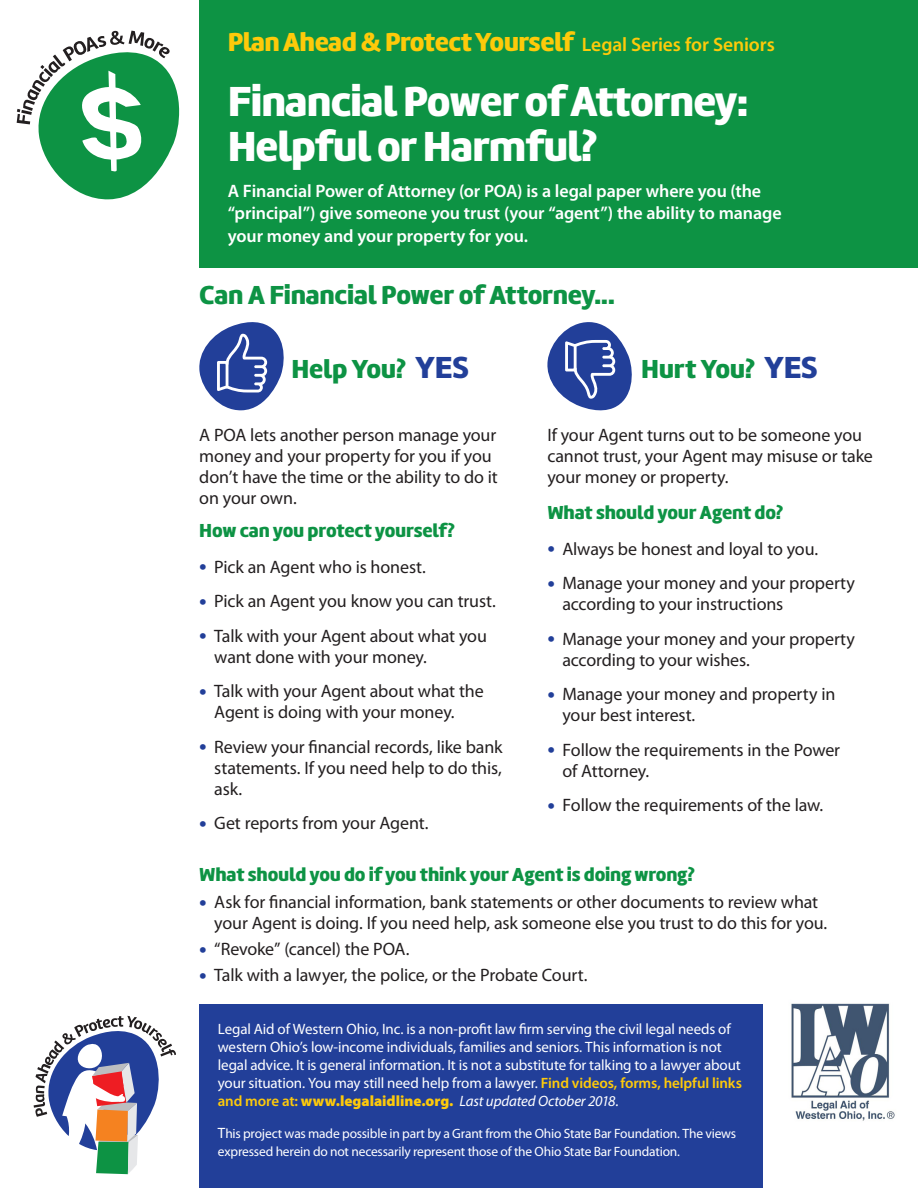
<style>
.page{position:relative;width:918px;height:1188px;background:#fff}
.page>*{position:absolute;margin:0;border:0;box-sizing:border-box;transform-origin:0 0}
.t1{font:900 43.5px/45px "Marine";letter-spacing:-.02em;color:#fff}
.Before_paragraph{font:900 27px "Marine";letter-spacing:-.01em;color:#0d9344}
.t2{font:900 27px "Marine";letter-spacing:-.02em;color:#feca0a}
.Before_paragraph-2{font:900 19.5px "Marine";letter-spacing:-.01em;color:#0d9344}
.Before_paragraph-3{font:18px/21px "Myriad Pro";letter-spacing:-.01em;color:#231f20}
.t3{font:600 18px/22.5px "Myriad Pro";letter-spacing:-.005em;color:#fff}
.Before_paragraph-4{font:15px/18px "Myriad Pro";letter-spacing:-.01em;color:#fff}
.Before_paragraph-5{font:13.5px/18px "Myriad Pro";letter-spacing:-.015em;color:#fff}
.s1{font-family:"Myriad Pro";font-weight:600;font-size:19.5px}
.s2{font-size:31.5px;color:#223f99}
.s3{font-size:27px;color:#223f99}
.s4{font-weight:600;color:#feca0a}
.s5{font-weight:900;color:#feca0a}
.s6{font-style:italic}
.s7{font-size:15px}
</style>
<div class="page">
<div style="left:199px;top:0;width:719px;height:268px;background:#0d9344"></div>
<svg style="left:17px;top:31px;width:162px;height:168px"></svg>
<svg style="left:34px;top:1016px;width:142px;height:158px"></svg>
<img style="left:791px;top:1003px;width:104px;height:118px">
<div style="left:199px;top:1004px;width:564px;height:184px;background:#223f99"></div>
<svg style="left:547px;top:322px;width:85px;height:89px"></svg>
<svg style="left:199px;top:322px;width:85px;height:89px"></svg>
<p class="t2" style="left:228px;top:24px;width:549px">Plan Ahead &amp; Protect Yourself <span class="s1">Legal Series for Seniors</span></p>
<p class="t1" style="left:228px;top:79px;width:522px">Financial Power of Attorney:<br>Helpful or Harmful?</p>
<p class="t3" style="left:228px;top:179px;width:555px">A Financial Power of Attorney (or POA) is a legal paper where you (the “principal”) give someone you trust (your “agent”) the ability to manage your money and your property for you.</p>
<p class="Before_paragraph" style="left:199px;top:277px;width:417px">Can A Financial Power of Attorney...</p>
<p class="Before_paragraph" style="left:292px;top:351px;width:179px">Help You? <span class="s2">YES</span></p>
<p class="Before_paragraph" style="left:641px;top:351px;width:178px">Hurt You? <span class="s2">YES</span></p>
<p class="Before_paragraph-3" style="left:199px;top:425px;width:300px">A POA lets another person manage your money and your property for you if you don’t have the time or the ability to do it on your own.</p>
<p class="Before_paragraph-3" style="left:547px;top:425px;width:327px">If your Agent turns out to be someone you cannot trust, your Agent may misuse or take your money or property.</p>
<p class="Before_paragraph-2" style="left:199px;top:517px;width:257px">How can you protect yourself?</p>
<p class="Before_paragraph-3" style="left:199px;top:556px;width:228px"><span class="s3">•</span> Pick an Agent who is honest.</p>
<p class="Before_paragraph-3" style="left:199px;top:590px;width:298px"><span class="s3">•</span> Pick an Agent you know you can trust.</p>
<p class="Before_paragraph-3" style="left:214px;top:625px;width:274px;text-indent:-15px"><span class="s3">•</span> Talk with your Agent about what you want done with your money.</p>
<p class="Before_paragraph-3" style="left:214px;top:680px;width:271px;text-indent:-15px"><span class="s3">•</span> Talk with your Agent about what the<br>Agent is doing with your money.</p>
<p class="Before_paragraph-3" style="left:214px;top:736px;width:290px;text-align:justify;text-indent:-15px"><span class="s3">•</span> Review your financial records, like bank statements. If you need help to do this, ask.</p>
<p class="Before_paragraph-3" style="left:199px;top:812px;width:231px"><span class="s3">•</span> Get reports from your Agent.</p>
<p class="Before_paragraph-2" style="left:547px;top:499px;width:237px">What should your Agent do?</p>
<p class="Before_paragraph-3" style="left:547px;top:538px;width:272px"><span class="s3">•</span> Always be honest and loyal to you.</p>
<p class="Before_paragraph-3" style="left:562px;top:572px;width:294px;text-indent:-15px"><span class="s3">•</span> Manage your money and your property according to your instructions</p>
<p class="Before_paragraph-3" style="left:562px;top:628px;width:294px;text-indent:-15px"><span class="s3">•</span> Manage your money and your property according to your wishes.</p>
<p class="Before_paragraph-3" style="left:562px;top:683px;width:275px;text-indent:-15px"><span class="s3">•</span> Manage your money and property in your best interest.</p>
<p class="Before_paragraph-3" style="left:562px;top:739px;width:279px;text-indent:-15px"><span class="s3">•</span> Follow the requirements in the Power of Attorney.</p>
<p class="Before_paragraph-3" style="left:547px;top:794px;width:277px"><span class="s3">•</span> Follow the requirements of the law.</p>
<p class="Before_paragraph-2" style="left:199px;top:862px;width:497px">What should you do if you think your Agent is doing wrong?</p>
<p class="Before_paragraph-3" style="left:214px;top:892px;width:615px;text-indent:-15px"><span class="s3">•</span> Ask for financial information, bank statements or other documents to review what your Agent is doing. If you need help, ask someone else you trust to do this for you.</p>
<p class="Before_paragraph-3" style="left:199px;top:939px;width:212px"><span class="s3">•</span> “Revoke” (cancel) the POA.</p>
<p class="Before_paragraph-3" style="left:199px;top:964px;width:390px"><span class="s3">•</span> Talk with a lawyer, the police, or the Probate Court.</p>
<p class="Before_paragraph-4" style="left:218px;top:1020px;width:526px">Legal Aid of Western Ohio, Inc. is a non-profit law firm serving the civil legal needs of western Ohio’s low-income individuals, families and seniors. This information is not legal advice. It is general information. It is not a substitute for talking to a lawyer about your situation. You may still need help from a lawyer. <span class="s4">Find videos, forms, helpful links and more at:</span> <span class="s5">www.legalaidline.org.</span> <span class="s6">Last updated October 2018.</span></p>
<p class="Before_paragraph-5" style="left:218px;top:1124px;width:520px"><span class="s7">T</span>his project was made possible in part by a Grant from the Ohio State Bar Foundation. The views expressed herein do not necessarily represent those of the Ohio State Bar Foundation.</p>
</div>
